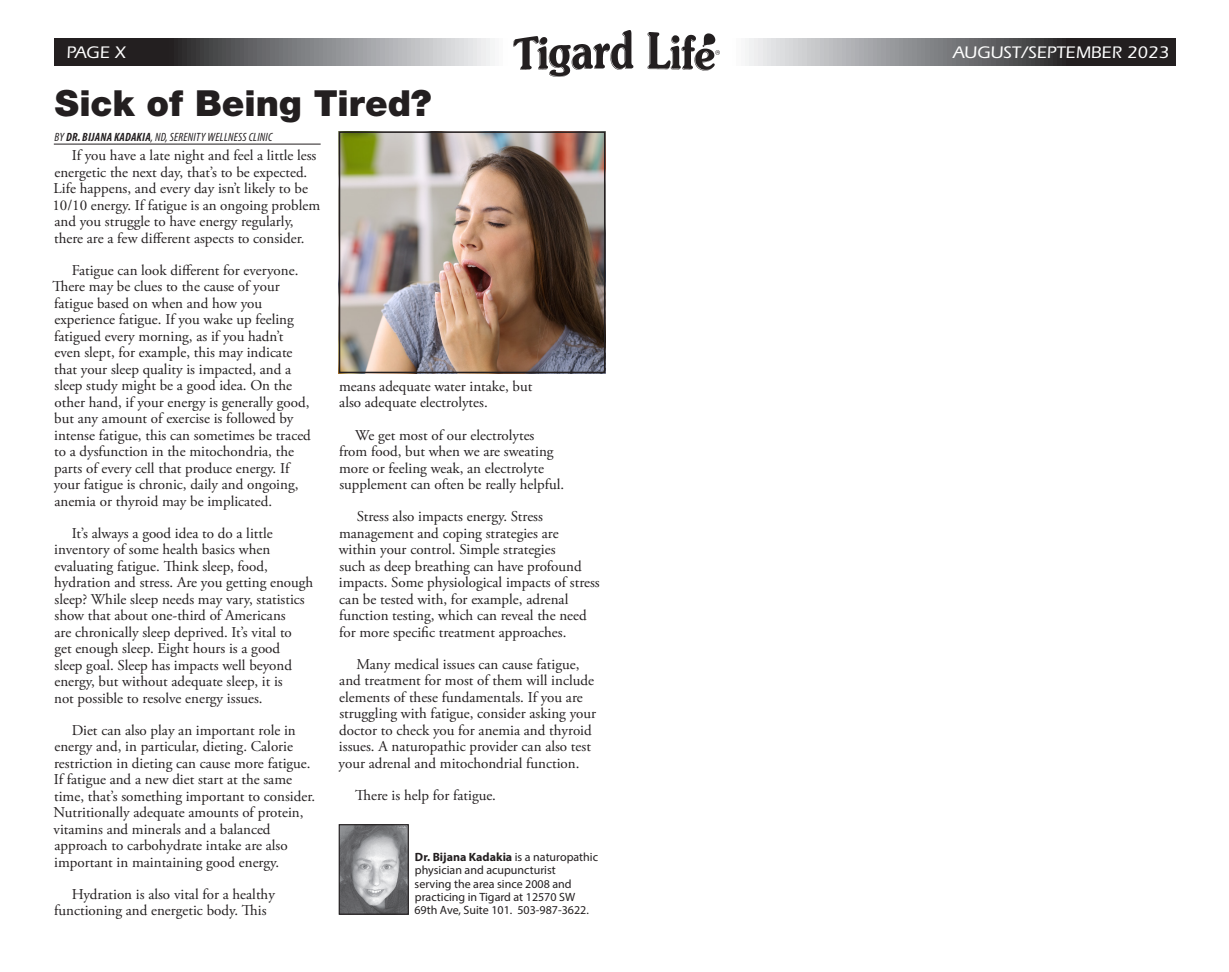
<style>
.page{position:relative;width:1229px;height:972px;background:#fff}
.page>*{position:absolute;margin:0;border:0;box-sizing:border-box;transform-origin:0 0}
.t1{font:900 36px "Helvetica Neue LT Std";color:#231f20}
.t2{font:500 17.25px "ITC Eras Std";color:#fff;scale:1.04 1}
.t3{font:15px/16.5px "Adobe Garamond Pro";color:#231f20}
.t4{font:12px/13.2px "Myriad Pro";color:#231f20}
.t5{font:italic condensed 12px "Myriad Pro";letter-spacing:.02em;color:#231f20}
.s1{font-weight:700}
</style>
<div class="page">
<svg style="left:54px;top:39px;width:1121px;height:27px;background:#7a7a7c"></svg>
<img style="left:513px;top:31px;width:206px;height:46px">
<hr style="left:54px;top:144px;width:267px;height:1px;background:#231f20">
<img style="left:341px;top:826px;width:66px;height:87px">
<div style="left:339px;top:824px;width:70px;height:91px;border:1px solid #231f20"></div>
<img style="left:342px;top:134px;width:260px;height:236px">
<div style="left:339px;top:131px;width:266px;height:242px;border:2px solid #231f20"></div>
<p class="t2" style="left:66px;top:42px;width:58px">PAGE X</p>
<p class="t2" style="left:953px;top:42px;width:209px">AUGUST/SEPTEMBER 2023</p>
<p class="t1" style="left:55px;top:82px;width:378px">Sick of Being Tired?</p>
<p class="t5" style="left:54px;top:130px;width:219px">BY <span class="s1">DR. BIJANA KADAKIA</span>, ND, SERENITY WELLNESS CLINIC</p>
<p class="t3" style="left:52px;top:148px;width:269px;text-indent:19px">If you have a late night and feel a little less energetic the next day, that’s to be expected.<br>Life happens, and every day isn’t likely to be 10/10 energy. If fatigue is an ongoing problem and you struggle to have energy regularly, there are a few different aspects to consider.</p>
<p class="t3" style="left:52px;top:262px;width:260px;text-indent:19px">Fatigue can look different for everyone.<br>There may be clues to the cause of your fatigue based on when and how you experience fatigue. If you wake up feeling fatigued every morning, as if you hadn’t even slept, for example, this may indicate that your sleep quality is impacted, and a sleep study might be a good idea. On the other hand, if your energy is generally good, but any amount of exercise is followed by intense fatigue, this can sometimes be traced to a dysfunction in the mitochondria, the parts of every cell that produce energy. If your fatigue is chronic, daily and ongoing, anemia or thyroid may be implicated.</p>
<p class="t3" style="left:54px;top:525px;width:261px;text-indent:18px">It’s always a good idea to do a little inventory of some health basics when evaluating fatigue. Think sleep, food, hydration and stress. Are you getting enough sleep? While sleep needs may vary, statistics show that about one-third of Americans<br>are chronically sleep deprived. It’s vital to<br>get enough sleep. Eight hours is a good<br>sleep goal. Sleep has impacts well beyond energy, but without adequate sleep, it is<br>not possible to resolve energy issues.</p>
<p class="t3" style="left:54px;top:722px;width:263px;text-indent:18px">Diet can also play an important role in energy and, in particular, dieting. Calorie restriction in dieting can cause more fatigue.<br>If fatigue and a new diet start at the same time, that’s something important to consider.<br>Nutritionally adequate amounts of protein, vitamins and minerals and a balanced approach to carbohydrate intake are also important in maintaining good energy.</p>
<p class="t3" style="left:54px;top:887px;width:222px;text-indent:17px">Hydration is also vital for a healthy functioning and energetic body. This</p>
<p class="t3" style="left:339px;top:378px;width:195px">means adequate water intake, but also adequate electrolytes.</p>
<p class="t3" style="left:339px;top:427px;width:227px;text-indent:16px">We get most of our electrolytes from food, but when we are sweating more or feeling weak, an electrolyte supplement can often be really helpful.</p>
<p class="t3" style="left:339px;top:509px;width:263px;text-indent:18px">Stress also impacts energy. Stress management and coping strategies are<br>within your control. Simple strategies<br>such as deep breathing can have profound impacts. Some physiological impacts of stress can be tested with, for example, adrenal function testing, which can reveal the need for more specific treatment approaches.</p>
<p class="t3" style="left:338px;top:656px;width:259px;text-indent:18px">Many medical issues can cause fatigue, and treatment for most of them will include elements of these fundamentals. If you are struggling with fatigue, consider asking your doctor to check you for anemia and thyroid issues. A naturopathic provider can also test your adrenal and mitochondrial function.</p>
<p class="t3" style="left:355px;top:788px;width:142px">There is help for fatigue.</p>
<p class="t4" style="left:414px;top:850px;width:185px"><span class="s1">Dr. Bijana Kadakia</span> is a naturopathic physician and acupuncturist<br>serving the area since 2008 and practicing in Tigard at 12570 SW<br>69th Ave, Suite 101. 503-987-3622.</p>
</div>
